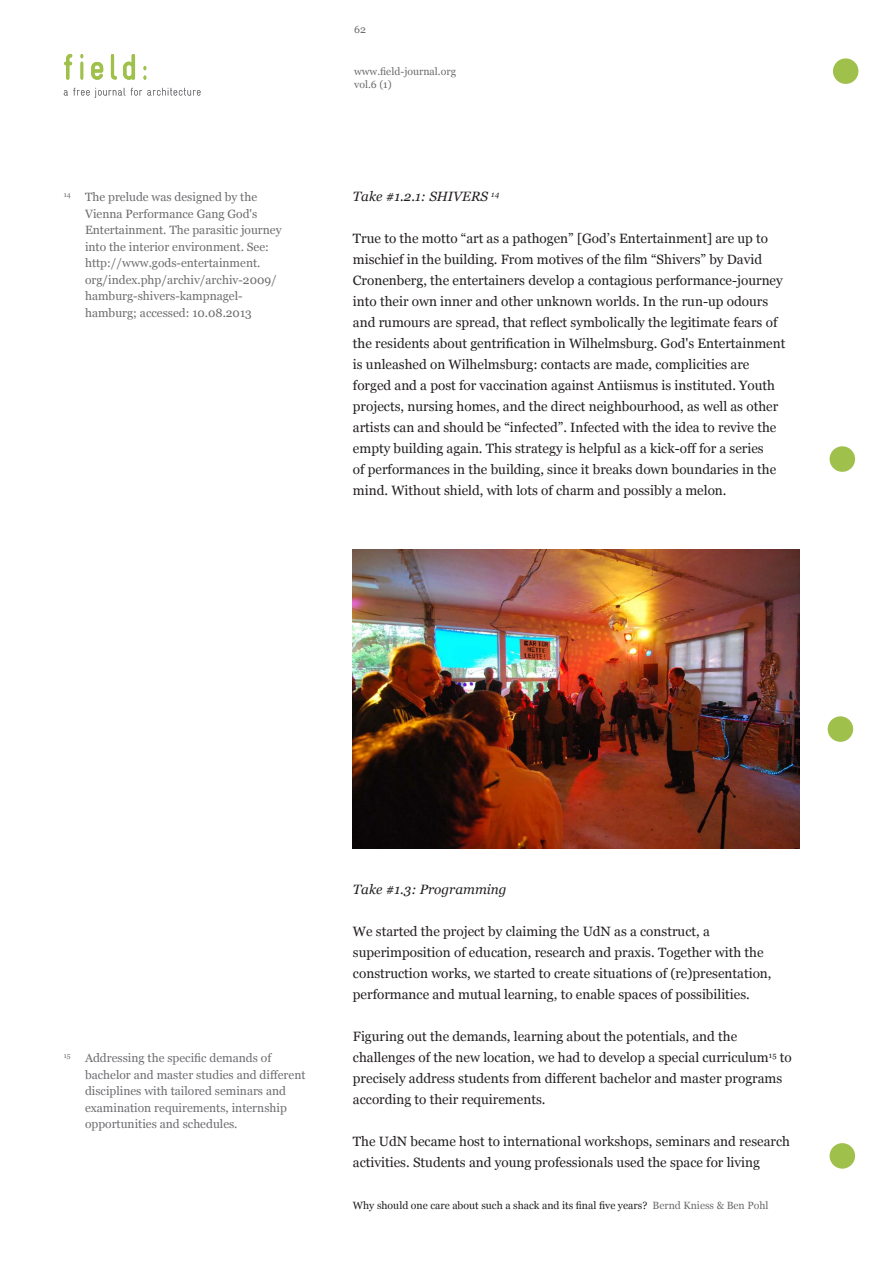
<style>
.page{position:relative;width:893px;height:1263px;background:#fff}
.page>*{position:absolute;margin:0;border:0;box-sizing:border-box;transform-origin:0 0}
.t1{font:13.5px/21px "Georgia";color:#231f20}
.t2{font:italic 13.5px "Georgia";color:#231f20}
.t3{font:12px/16.5px "Georgia";color:#6c6d70}
.t4{font:10.5px "Georgia";color:#231f20}
.t5{font:10.5px/12.6px "Georgia";color:#6c6d70}
.s1{color:#6c6d70}
</style>
<div class="page">
<div style="left:833px;top:58px;width:25px;height:26px;background:#a0c04c;border-radius:50%"></div>
<div style="left:830px;top:446px;width:25px;height:26px;background:#a0c04c;border-radius:50%"></div>
<div style="left:828px;top:716px;width:25px;height:26px;background:#a0c04c;border-radius:50%"></div>
<div style="left:830px;top:1143px;width:25px;height:25px;background:#a0c04c;border-radius:50%"></div>
<svg style="left:64px;top:88px;width:61px;height:10px"></svg>
<svg style="left:131px;top:88px;width:69px;height:8px"></svg>
<svg style="left:64px;top:54px;width:8px;height:26px"></svg>
<svg style="left:81px;top:54px;width:2px;height:26px"></svg>
<svg style="left:91px;top:62px;width:12px;height:18px"></svg>
<svg style="left:111px;top:54px;width:6px;height:26px"></svg>
<svg style="left:123px;top:54px;width:12px;height:26px"></svg>
<img style="left:353px;top:549px;width:446px;height:300px">
<p class="t3" style="left:85px;top:189px;width:198px;text-indent:-21px"><sup>14</sup> The prelude was designed by the Vienna Performance Gang God's Entertainment. The parasitic journey into the interior environment. See: http://www.gods-entertainment. org/index.php/archiv/archiv-2009/ hamburg-shivers-kampnagel&shy;hamburg; accessed: 10.08.2013</p>
<p class="t5" style="left:354px;top:24px;width:13px">62</p>
<p class="t5" style="left:354px;top:66px;width:103px">www.field-journal.org vol.6 (1)</p>
<p class="t2" style="left:353px;top:188px;width:148px">Take #1.2.1: SHIVERS <sup>14</sup></p>
<p class="t1" style="left:353px;top:228px;width:434px">True to the motto “art as a pathogen” [God’s Entertainment] are up to mischief in the building. From motives of the film “Shivers” by David Cronenberg, the entertainers develop a contagious performance-journey into their own inner and other unknown worlds. In the run-up odours and rumours are spread, that reflect symbolically the legitimate fears of the residents about gentrification in Wilhelmsburg. God's Entertainment is unleashed on Wilhelmsburg: contacts are made, complicities are forged and a post for vaccination against Antiismus is instituted. Youth projects, nursing homes, and the direct neighbourhood, as well as other artists can and should be “infected”. Infected with the idea to revive the empty building again. This strategy is helpful as a kick-off for a series<br>of performances in the building, since it breaks down boundaries in the mind. Without shield, with lots of charm and possibly a melon.</p>
<p class="t3" style="left:85px;top:1050px;width:222px;text-indent:-21px"><sup>15</sup> Addressing the specific demands of bachelor and master studies and different disciplines with tailored seminars and examination requirements, internship opportunities and schedules.</p>
<p class="t2" style="left:353px;top:881px;width:155px">Take #1.3: Programming</p>
<p class="t1" style="left:353px;top:921px;width:420px">We started the project by claiming the UdN as a construct, a superimposition of education, research and praxis. Together with the construction works, we started to create situations of (re)presentation, performance and mutual learning, to enable spaces of possibilities.</p>
<p class="t1" style="left:353px;top:1026px;width:440px">Figuring out the demands, learning about the potentials, and the challenges of the new location, we had to develop a special curriculum<sup>15</sup> to precisely address students from different bachelor and master programs according to their requirements.</p>
<p class="t1" style="left:353px;top:1131px;width:439px">The UdN became host to international workshops, seminars and research activities. Students and young professionals used the space for living</p>
<p class="t4" style="left:353px;top:1199px;width:417px">Why should one care about such a shack and its final five years? <span class="s1">Bernd Kniess &amp; Ben Pohl</span></p>
</div>
